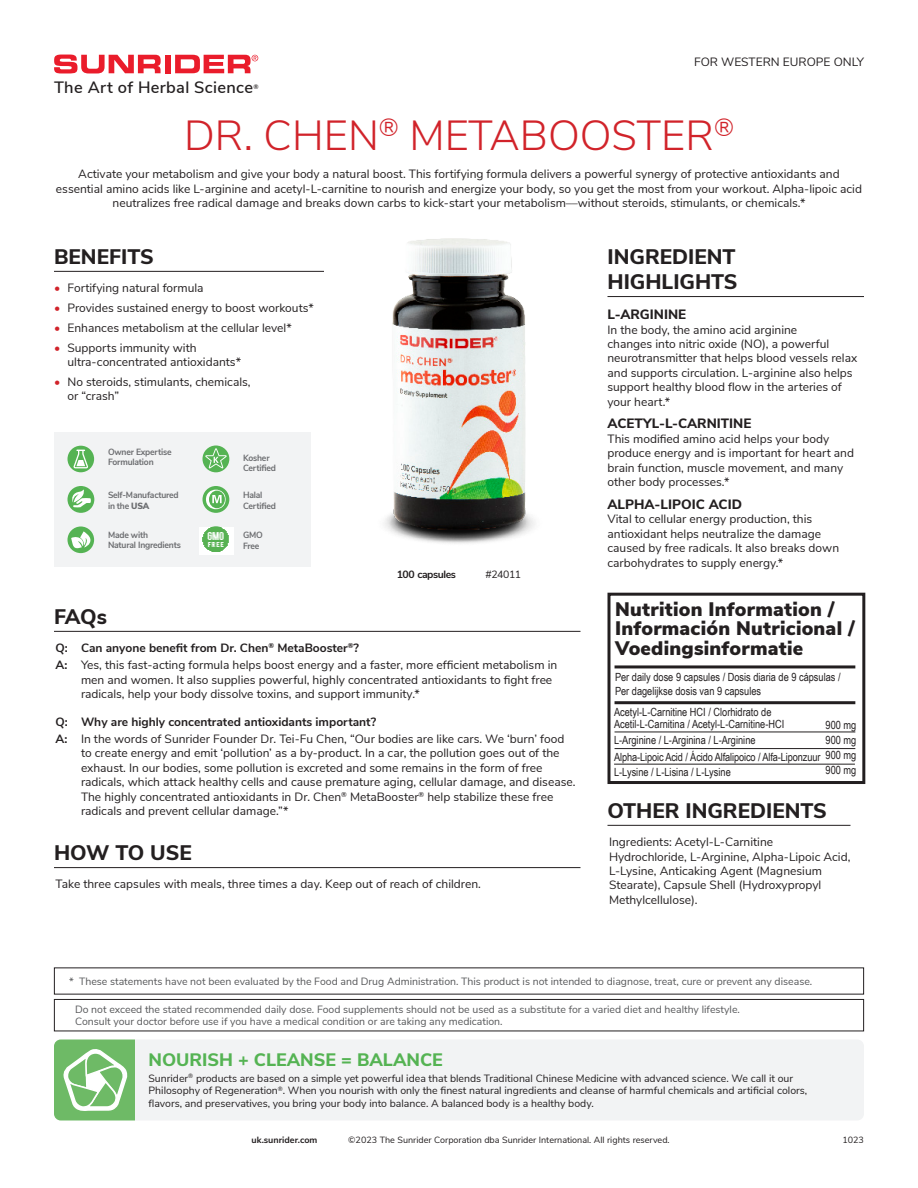
<style>
.page{position:relative;width:918px;height:1188px;background:#fff}
.page>*{position:absolute;margin:0;border:0;box-sizing:border-box;transform-origin:0 0}
.t1{font:300 42px "Nunito Sans";color:#d1232a}
.t2{font:800 21px/25.2px "Nunito Sans";color:#231f20}
.Body{font:900 19.5px/19.5px "Nunito Sans";letter-spacing:.015em;color:#231f20}
.t3{font:800 18px "Nunito Sans";color:#55b353}
.t4{font:600 16.35px "Nunito Sans";letter-spacing:.02em;color:#231f20}
.t5{font:800 13.5px "Nunito Sans";color:#231f20}
.t6{font:12px/14.4px "Nunito Sans";color:#231f20}
.t7{font:700 12px "Nunito Sans";color:#231f20}
.t8{font:11.25px/13.5px "Arial Narrow";color:#231f20}
.t9{font:10.5px/12.6px "Nunito Sans";color:#57585a}
.ProductBody{font:10.5px/12.6px "Nunito Sans";color:#231f20}
.ProductBody-2{font:700 10.5px "Nunito Sans";letter-spacing:-.04em;color:#231f20}
.t10{font:700 9px/10.5px "Nunito Sans";letter-spacing:-.02em;color:#6c6d70;scale:.95 1}
.t11{font:9px "Nunito Sans";color:#231f20}
.t12{font:700 9px "Nunito Sans";color:#231f20}
.t13{font:600 6.45px "Nunito Sans";color:#231f20}
.s1{color:#d1232a}
.s2{font-weight:900}
.s3{font-weight:700}
</style>
<div class="page">
<svg style="left:54px;top:55px;width:107px;height:18px"></svg>
<div style="left:165px;top:55px;width:6px;height:18px;background:#ea1c2b"></div>
<svg style="left:175px;top:55px;width:83px;height:18px"></svg>
<div style="left:135px;top:1040px;width:729px;height:80px;background:#f2f3f4"></div>
<svg style="left:54px;top:967px;width:81px;height:153px"></svg>
<img style="left:384px;top:238px;width:151px;height:306px">
<hr style="left:54px;top:271px;width:270px;height:1px;background:#231f20">
<div style="left:54px;top:432px;width:256px;height:135px;background:#f2f3f4"></div>
<div style="left:67px;top:527px;width:27px;height:26px;background:#55b353;border-radius:50%"></div>
<svg style="left:71px;top:531px;width:21px;height:18px"></svg>
<svg style="left:67px;top:446px;width:27px;height:26px"></svg>
<svg style="left:73px;top:450px;width:15px;height:18px"></svg>
<div style="left:68px;top:486px;width:26px;height:27px;background:#55b353;border-radius:50%"></div>
<svg style="left:70px;top:489px;width:21px;height:19px"></svg>
<div style="left:203px;top:486px;width:26px;height:27px;background:#55b353;border-radius:50%"></div>
<svg style="left:206px;top:490px;width:20px;height:19px"></svg>
<svg style="left:203px;top:445px;width:26px;height:27px"></svg>
<svg style="left:205px;top:448px;width:22px;height:20px"></svg>
<svg style="left:203px;top:526px;width:26px;height:27px"></svg>
<img style="left:200px;top:528px;width:33px;height:26px">
<hr style="left:608px;top:296px;width:256px;height:1px;background:#231f20">
<hr style="left:54px;top:631px;width:526px;height:1px;background:#231f20">
<hr style="left:54px;top:867px;width:526px;height:1px;background:#231f20">
<hr style="left:608px;top:825px;width:242px;height:1px;background:#231f20">
<div style="left:54px;top:999px;width:810px;height:32px;border:1px solid #231f20"></div>
<div style="left:608px;top:593px;width:257px;height:191px;border:3px solid #231f20"></div>
<hr style="left:615px;top:665px;width:240px;height:3px;background:#231f20">
<hr style="left:615px;top:701px;width:240px;height:3px;background:#231f20">
<hr style="left:614px;top:764px;width:241px;height:1px;background:#231f20">
<hr style="left:615px;top:732px;width:240px;height:1px;background:#231f20">
<hr style="left:615px;top:748px;width:240px;height:1px;background:#231f20">
<p class="t4" style="left:54px;top:75px;width:201px">The Art of Herbal Science</p>
<p class="t13" style="left:254px;top:82px;width:7px">®</p>
<p class="t6" style="left:694px;top:54px;width:171px">FOR WESTERN EUROPE ONLY</p>
<p class="t1" style="left:184px;top:105px;width:551px">DR. CHEN<sup>®</sup> METABOOSTER<sup>®</sup></p>
<p class="t6" style="left:56px;top:166px;width:808px;text-align:center">Activate your metabolism and give your body a natural boost. This fortifying formula delivers a powerful synergy of protective antioxidants and essential amino acids like L-arginine and acetyl-L-carnitine to nourish and energize your body, so you get the most from your workout. Alpha-lipoic acid neutralizes free radical damage and breaks down carbs to kick-start your metabolism––without steroids, stimulants, or chemicals.*</p>
<p class="t2" style="left:54px;top:243px;width:101px">BENEFITS</p>
<p class="t6" style="left:54px;top:280px;width:151px"><span class="s1">•</span> Fortifying natural formula</p>
<p class="t6" style="left:54px;top:300px;width:261px"><span class="s1">•</span> Provides sustained energy to boost workouts*</p>
<p class="t6" style="left:54px;top:320px;width:239px"><span class="s1">•</span> Enhances metabolism at the cellular level*</p>
<p class="t6" style="left:68px;top:339px;width:175px;text-indent:-14px"><span class="s1">•</span> Supports immunity with ultra-concentrated antioxidants*</p>
<p class="t6" style="left:68px;top:374px;width:185px;text-indent:-14px"><span class="s1">•</span> No steroids, stimulants, chemicals, or “crash”</p>
<p class="t10" style="left:108px;top:446px;width:69px">Owner Expertise<br>Formulation</p>
<p class="t10" style="left:108px;top:489px;width:76px">Self-Manufactured</p>
<p class="t10" style="left:108px;top:500px;width:45px">in the <span class="s2">USA</span></p>
<p class="t10" style="left:243px;top:489px;width:36px">Halal<br>Certified</p>
<p class="t10" style="left:243px;top:452px;width:36px">Kosher<br>Certified</p>
<p class="t10" style="left:108px;top:529px;width:44px">Made with</p>
<p class="t10" style="left:108px;top:539px;width:78px">Natural Ingredients</p>
<p class="t10" style="left:243px;top:529px;width:22px">GMO<br>Free</p>
<p class="ProductBody-2" style="left:397px;top:566px;width:61px">100 capsules</p>
<p class="ProductBody" style="left:485px;top:567px;width:37px">#24011</p>
<p class="t2" style="left:54px;top:603px;width:54px">FAQs</p>
<p class="t7" style="left:56px;top:639px;width:305px">Q: Can anyone benefit from Dr. Chen<sup>®</sup> MetaBooster<sup>®</sup>?</p>
<p class="t6" style="left:81px;top:657px;width:478px;text-indent:-26px"><span class="s3">A:</span> Yes, this fast-acting formula helps boost energy and a faster, more efficient metabolism in men and women. It also supplies powerful, highly concentrated antioxidants to fight free radicals, help your body dissolve toxins, and support immunity.*</p>
<p class="t7" style="left:56px;top:713px;width:322px">Q: Why are highly concentrated antioxidants important?</p>
<p class="t6" style="left:81px;top:731px;width:496px;text-indent:-26px"><span class="s3">A:</span> In the words of Sunrider Founder Dr. Tei-Fu Chen, “Our bodies are like cars. We ‘burn’ food to create energy and emit ‘pollution’ as a by-product. In a car, the pollution goes out of the exhaust. In our bodies, some pollution is excreted and some remains in the form of free radicals, which attack healthy cells and cause premature aging, cellular damage, and disease.<br>The highly concentrated antioxidants in Dr. Chen<sup>®</sup> MetaBooster<sup>®</sup> help stabilize these free radicals and prevent cellular damage.”*</p>
<p class="t2" style="left:54px;top:839px;width:139px">HOW TO USE</p>
<p class="t6" style="left:56px;top:876px;width:427px">Take three capsules with meals, three times a day. Keep out of reach of children.</p>
<p class="t2" style="left:608px;top:243px;width:132px">INGREDIENT<br>HIGHLIGHTS</p>
<p class="t5" style="left:608px;top:305px;width:80px">L-ARGININE</p>
<p class="t6" style="left:608px;top:321px;width:251px">In the body, the amino acid arginine<br>changes into nitric oxide (NO), a powerful neurotransmitter that helps blood vessels relax and supports circulation. L-arginine also helps support healthy blood flow in the arteries of your heart.*</p>
<p class="t5" style="left:608px;top:414px;width:145px">ACETYL-L-CARNITINE</p>
<p class="t6" style="left:608px;top:431px;width:248px">This modified amino acid helps your body produce energy and is important for heart and brain function, muscle movement, and many other body processes.*</p>
<p class="t5" style="left:608px;top:494px;width:136px">ALPHA-LIPOIC ACID</p>
<p class="t6" style="left:608px;top:511px;width:233px">Vital to cellular energy production, this antioxidant helps neutralize the damage caused by free radicals. It also breaks down carbohydrates to supply energy.*</p>
<p class="Body" style="left:615px;top:599px;width:241px">Nutrition Information /<br>Información Nutricional /<br>Voedingsinformatie</p>
<p class="t8" style="left:615px;top:670px;width:227px">Per daily dose 9 capsules / Dosis diaria de 9 cápsulas /<br>Per dagelijkse dosis van 9 capsules</p>
<p class="t8" style="left:614px;top:705px;width:172px;line-height:12px">Acetyl-L-Carnitine HCI / Clorhidrato de<br>Acetil-L-Carnitina / Acetyl-L-Carnitine-HCI</p>
<p class="t8" style="left:614px;top:732px;width:208px;line-height:16.5px">L-Arginine / L-Arginina / L-Arginine<br>Alpha-Lipoic Acid / Ácido Alfalipoico / Alfa-Liponzuur</p>
<p class="t8" style="left:614px;top:765px;width:118px">L-Lysine / L-Lisina / L-Lysine</p>
<p class="t8" style="left:826px;top:718px;width:32px">900 mg</p>
<p class="t8" style="left:826px;top:733px;width:32px">900 mg</p>
<p class="t8" style="left:826px;top:748px;width:32px">900 mg</p>
<p class="t8" style="left:826px;top:763px;width:32px">900 mg</p>
<p class="t2" style="left:608px;top:797px;width:221px">OTHER INGREDIENTS</p>
<p class="t6" style="left:609px;top:834px;width:243px">Ingredients: Acetyl-L-Carnitine Hydrochloride, L-Arginine, Alpha-Lipoic Acid, L-Lysine, Anticaking Agent (Magnesium Stearate), Capsule Shell (Hydroxypropyl Methylcellulose).</p>
<p class="t9" style="left:69px;top:974px;width:745px">* These statements have not been evaluated by the Food and Drug Administration. This product is not intended to diagnose, treat, cure or prevent any disease.</p>
<p class="t9" style="left:75px;top:1002px;width:666px">Do not exceed the stated recommended daily dose. Food supplements should not be used as a substitute for a varied diet and healthy lifestyle.<br>Consult your doctor before use if you have a medical condition or are taking any medication.</p>
<p class="t3" style="left:148px;top:1047px;width:296px">NOURISH + CLEANSE = BALANCE</p>
<p class="ProductBody" style="left:148px;top:1071px;width:660px">Sunrider<sup>®</sup> products are based on a simple yet powerful idea that blends Traditional Chinese Medicine with advanced science. We call it our<br>Philosophy of Regeneration<sup>®</sup>. When you nourish with only the finest natural ingredients and cleanse of harmful chemicals and artificial colors, flavors, and preservatives, you bring your body into balance. A balanced body is a healthy body.</p>
<p class="t12" style="left:252px;top:1133px;width:67px">uk.sunrider.com</p>
<p class="t11" style="left:348px;top:1133px;width:323px">©2023 The Sunrider Corporation dba Sunrider International. All rights reserved.</p>
<p class="t11" style="left:842px;top:1133px;width:23px">1023</p>
</div>
